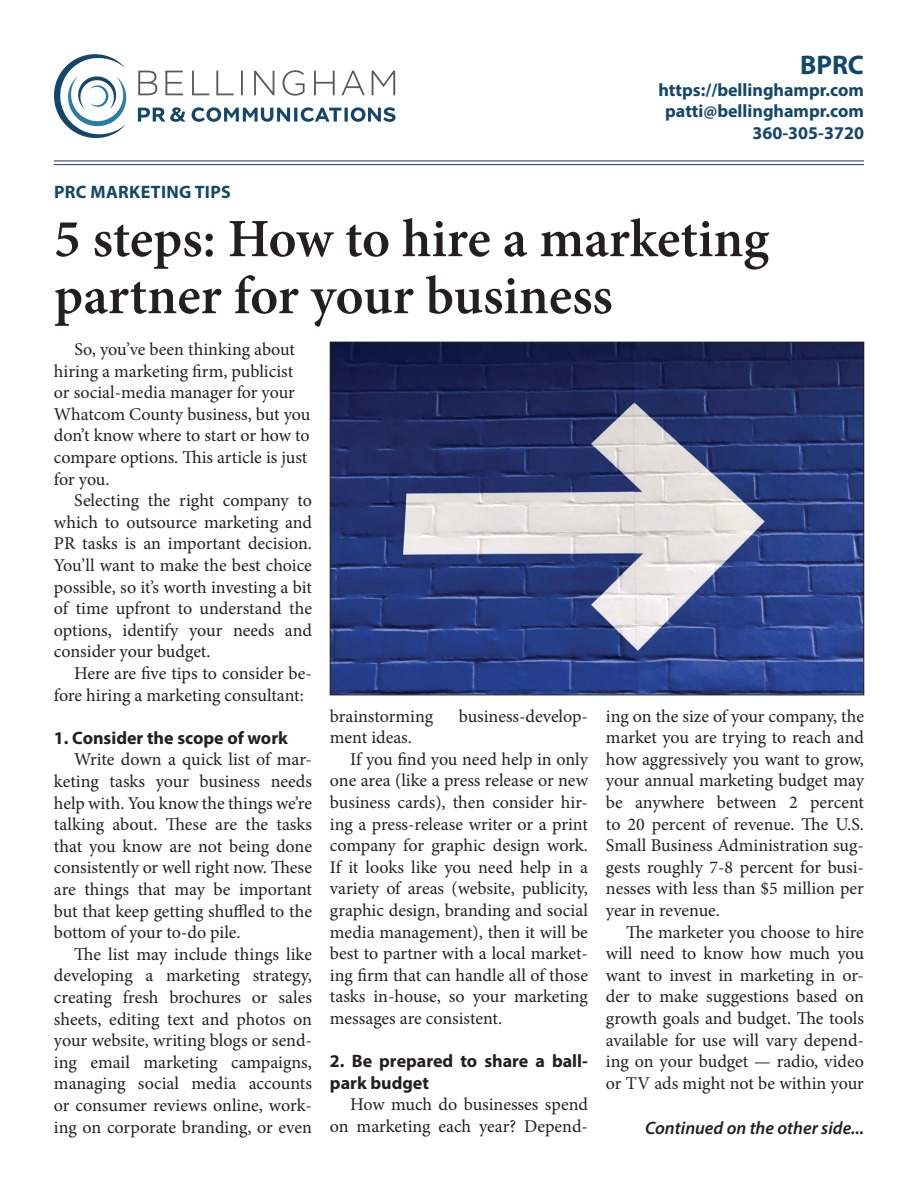
<style>
.page{position:relative;width:918px;height:1188px;background:#fff}
.page>*{position:absolute;margin:0;border:0;box-sizing:border-box;transform-origin:0 0}
.t1{font:600 54px/57px "Minion Pro";color:#231f20}
.t2{font:700 27px "Myriad Pro";color:#134769}
.t3{font:18px/21.6px "Minion Pro";letter-spacing:-.005em;color:#231f20;text-align:justify}
.t4{font:700 18px/21.6px "Myriad Pro";color:#231f20}
.t5{font:700 18px/21.6px "Myriad Pro";color:#134769;text-align:right}
.t6{font:italic 600 18px "Myriad Pro";color:#231f20}
.t7{font:700 18px "Myriad Pro";letter-spacing:.02em;color:#134769}
</style>
<div class="page">
<svg style="left:138px;top:107px;width:258px;height:15px"></svg>
<svg style="left:138px;top:70px;width:257px;height:26px"></svg>
<svg style="left:54px;top:54px;width:72px;height:84px"></svg>
<img style="left:332px;top:344px;width:530px;height:349px">
<hr style="left:54px;top:161px;width:810px;height:1px;background:#212f64">
<hr style="left:54px;top:164px;width:810px;height:1px;background:#212f64">
<p class="t7" style="left:54px;top:180px;width:178px">PRC MARKETING TIPS</p>
<h2 class="t2" style="left:800px;top:48px;width:65px">BPRC</h2>
<p class="t5" style="left:659px;top:78px;width:207px">https://bellinghampr.com patti@bellinghampr.com<br>360-305-3720</p>
<h1 class="t1" style="left:54px;top:210px;width:717px">5 steps: How to hire a marketing partner for your business</h1>
<p class="t3" style="left:54px;top:339px;width:258px;text-align:left;text-indent:20px">So, you’ve been thinking about hiring a marketing firm, publicist or social-media manager for your<br>Whatcom County business, but you don’t know where to start or how to compare options. This article is just for you.</p>
<p class="t3" style="left:54px;top:490px;width:260px;text-indent:20px">Selecting the right company to which to outsource marketing and PR tasks is an important decision.<br>You’ll want to make the best choice possible, so it’s worth investing a bit of time upfront to understand the options, identify your needs and consider your budget.</p>
<p class="t3" style="left:54px;top:663px;width:260px;text-indent:20px">Here are five tips to consider be&shy;fore hiring a marketing consultant:</p>
<p class="t4" style="left:54px;top:726px;width:235px">1. Consider the scope of work</p>
<p class="t3" style="left:54px;top:749px;width:260px;text-indent:20px">Write down a quick list of mar&shy;keting tasks your business needs help with. You know the things we’re talking about. These are the tasks that you know are not being done consistently or well right now. These are things that may be important but that keep getting shuffled to the bottom of your to-do pile.</p>
<p class="t3" style="left:54px;top:943px;width:260px;text-indent:20px">The list may include things like developing a marketing strategy, creating fresh brochures or sales sheets, editing text and photos on your website, writing blogs or send&shy;ing email marketing campaigns, managing social media accounts or consumer reviews online, work&shy;ing on corporate branding, or even</p>
<p class="t3" style="left:330px;top:705px;width:105px">brainstorming</p>
<p class="t3" style="left:459px;top:705px;width:131px">business-develop-</p>
<p class="t3" style="left:330px;top:727px;width:84px">ment ideas.</p>
<p class="t3" style="left:350px;top:748px;width:239px">If you find you need help in only</p>
<p class="t3" style="left:330px;top:770px;width:260px">one area (like a press release or new</p>
<p class="t3" style="left:330px;top:792px;width:259px">business cards), then consider hir-</p>
<p class="t3" style="left:330px;top:813px;width:259px">ing a press-release writer or a print</p>
<p class="t3" style="left:330px;top:835px;width:260px">company for graphic design work.</p>
<p class="t3" style="left:330px;top:856px;width:259px">If it looks like you need help in a</p>
<p class="t3" style="left:330px;top:878px;width:260px">variety of areas (website, publicity,</p>
<p class="t3" style="left:330px;top:900px;width:260px">graphic design, branding and social</p>
<p class="t3" style="left:330px;top:921px;width:259px">media management), then it will be</p>
<p class="t3" style="left:330px;top:943px;width:260px">best to partner with a local market-</p>
<p class="t3" style="left:330px;top:964px;width:260px">ing firm that can handle all of those</p>
<p class="t3" style="left:330px;top:986px;width:260px">tasks in-house, so your marketing</p>
<p class="t3" style="left:330px;top:1008px;width:174px">messages are consistent.</p>
<p class="t4" style="left:330px;top:1050px;width:259px">2. Be prepared to share a ball&shy;park budget</p>
<p class="t3" style="left:330px;top:1094px;width:259px;text-align:right">How much do businesses spend on marketing each year? Depend-</p>
<p class="t3" style="left:606px;top:705px;width:260px">ing on the size of your company, the market you are trying to reach and how aggressively you want to grow, your annual marketing budget may be anywhere between 2 percent to 20 percent of revenue. The U.S.<br>Small Business Administration sug&shy;gests roughly 7-8 percent for busi&shy;nesses with less than $5 million per year in revenue.</p>
<p class="t3" style="left:606px;top:921px;width:260px;text-indent:20px">The marketer you choose to hire will need to know how much you want to invest in marketing in or&shy;der to make suggestions based on growth goals and budget. The tools available for use will vary depend&shy;ing on your budget — radio, video or TV ads might not be within your</p>
<p class="t6" style="left:645px;top:1117px;width:220px">Continued on the other side...</p>
</div>
